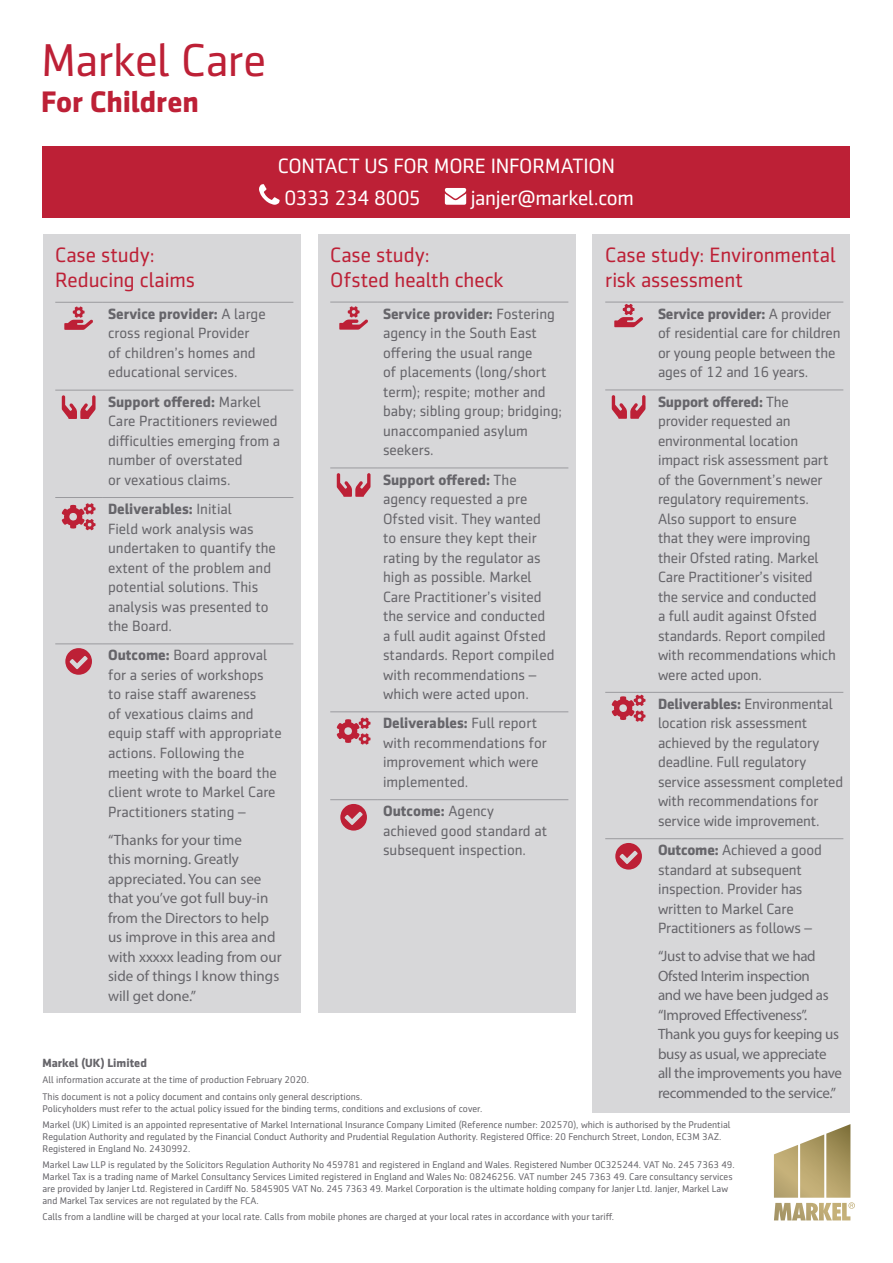
<style>
.page{position:relative;width:893px;height:1263px;background:#fff}
.page>*{position:absolute;margin:0;border:0;box-sizing:border-box;transform-origin:0 0}
.t1{font:46.5px "Sentico Sans DT";letter-spacing:-.01em;color:#bd2036}
.t2{font:700 30px "Sentico Sans DT";letter-spacing:-.005em;color:#bd2036}
.t3{font:21px/25.2px "Sentico Sans DT";letter-spacing:-.005em;color:#bd2036}
.t4{font:21px/31.5px "Sentico Sans DT";letter-spacing:-.015em;color:#fff}
.t5{font:15px/19.5px "Sentico Sans DT";color:#66656a}
.t6{font:15px/19.5px "Myriad Pro";letter-spacing:-.01em;color:#66656a}
.t7{font:700 12px "Sentico Sans DT";color:#66656a}
.t8{font:9.75px/12px "Sentico Sans DT";color:#66656a}
.s1{font-weight:700}
</style>
<div class="page">
<svg style="left:774px;top:1124px;width:81px;height:96px"></svg>
<div style="left:43px;top:234px;width:257px;height:779px;background:#d7d7d9"></div>
<hr style="left:55px;top:390px;width:47px;height:1px;background:#9a9a9e">
<hr style="left:102px;top:390px;width:191px;height:1px;background:#9a9a9e">
<hr style="left:55px;top:497px;width:47px;height:1px;background:#9a9a9e">
<hr style="left:102px;top:497px;width:191px;height:1px;background:#9a9a9e">
<hr style="left:55px;top:643px;width:47px;height:1px;background:#9a9a9e">
<hr style="left:102px;top:643px;width:191px;height:1px;background:#9a9a9e">
<hr style="left:55px;top:302px;width:47px;height:1px;background:#9a9a9e">
<hr style="left:102px;top:302px;width:191px;height:1px;background:#9a9a9e">
<svg style="left:64px;top:306px;width:29px;height:24px"></svg>
<svg style="left:62px;top:395px;width:34px;height:24px"></svg>
<svg style="left:62px;top:503px;width:34px;height:27px"></svg>
<svg style="left:65px;top:648px;width:27px;height:27px"></svg>
<div style="left:317px;top:234px;width:258px;height:779px;background:#d7d7d9"></div>
<hr style="left:330px;top:468px;width:47px;height:1px;background:#9a9a9e">
<hr style="left:377px;top:468px;width:191px;height:1px;background:#9a9a9e">
<hr style="left:330px;top:711px;width:47px;height:1px;background:#9a9a9e">
<hr style="left:377px;top:711px;width:191px;height:1px;background:#9a9a9e">
<hr style="left:330px;top:799px;width:47px;height:1px;background:#9a9a9e">
<hr style="left:377px;top:799px;width:191px;height:1px;background:#9a9a9e">
<hr style="left:330px;top:302px;width:47px;height:1px;background:#9a9a9e">
<hr style="left:377px;top:302px;width:191px;height:1px;background:#9a9a9e">
<svg style="left:339px;top:306px;width:29px;height:24px"></svg>
<svg style="left:337px;top:473px;width:33px;height:24px"></svg>
<svg style="left:337px;top:717px;width:34px;height:28px"></svg>
<svg style="left:340px;top:804px;width:27px;height:26px"></svg>
<div style="left:592px;top:234px;width:258px;height:879px;background:#d7d7d9"></div>
<hr style="left:605px;top:390px;width:47px;height:1px;background:#9a9a9e">
<hr style="left:652px;top:390px;width:191px;height:1px;background:#9a9a9e">
<hr style="left:605px;top:692px;width:47px;height:1px;background:#9a9a9e">
<hr style="left:652px;top:692px;width:191px;height:1px;background:#9a9a9e">
<hr style="left:605px;top:838px;width:47px;height:1px;background:#9a9a9e">
<hr style="left:652px;top:838px;width:191px;height:1px;background:#9a9a9e">
<hr style="left:605px;top:302px;width:47px;height:1px;background:#9a9a9e">
<hr style="left:652px;top:302px;width:191px;height:1px;background:#9a9a9e">
<svg style="left:614px;top:304px;width:29px;height:23px"></svg>
<svg style="left:612px;top:395px;width:33px;height:24px"></svg>
<svg style="left:612px;top:695px;width:33px;height:27px"></svg>
<svg style="left:615px;top:843px;width:27px;height:26px"></svg>
<div style="left:43px;top:146px;width:807px;height:71px;background:#bd2036"></div>
<svg style="left:259px;top:184px;width:21px;height:21px"></svg>
<svg style="left:445px;top:188px;width:21px;height:17px"></svg>
<h1 class="t1" style="left:41px;top:34px;width:227px">Markel Care</h1>
<h2 class="t2" style="left:41px;top:84px;width:159px">For Children</h2>
<h3 class="t4" style="left:284px;top:150px;width:332px;text-indent:-7px">CONTACT US FOR MORE INFORMATION<br>0333 234 8005</h3>
<h3 class="t4" style="left:471px;top:182px;width:165px">janjer@markel.com</h3>
<h3 class="t3" style="left:55px;top:242px;width:141px">Case study:<br>Reducing claims</h3>
<p class="t5" style="left:108px;top:304px;width:159px"><span class="s1">Service provider:</span> A large cross regional Provider of children’s homes and educational services.</p>
<p class="t5" style="left:108px;top:392px;width:174px"><span class="s1">Support offered:</span> Markel<br>Care Practitioners reviewed difficulties emerging from a number of overstated<br>or vexatious claims.</p>
<p class="t5" style="left:108px;top:499px;width:169px"><span class="s1">Deliverables:</span> Initial<br>Field work analysis was undertaken to quantify the extent of the problem and potential solutions. This analysis was presented to the Board.</p>
<p class="t5" style="left:108px;top:646px;width:175px"><span class="s1">Outcome:</span> Board approval for a series of workshops<br>to raise staff awareness<br>of vexatious claims and equip staff with appropriate actions. Following the meeting with the board the client wrote to Markel Care<br>Practitioners stating –</p>
<p class="t6" style="left:108px;top:829px;width:175px">“Thanks for your time<br>this morning. Greatly appreciated. You can see that you’ve got full buy-in from the Directors to help us improve in this area and with xxxxx leading from our side of things I know things will get done.”</p>
<h3 class="t3" style="left:330px;top:242px;width:175px">Case study:<br>Ofsted health check</h3>
<p class="t5" style="left:383px;top:304px;width:180px"><span class="s1">Service provider:</span> Fostering agency in the South East offering the usual range<br>of placements (long/short term); respite; mother and baby; sibling group; bridging; unaccompanied asylum seekers.</p>
<p class="t5" style="left:383px;top:470px;width:173px"><span class="s1">Support offered:</span> The agency requested a pre<br>Ofsted visit. They wanted to ensure they kept their rating by the regulator as high as possible. Markel<br>Care Practitioner’s visited the service and conducted a full audit against Ofsted standards. Report compiled with recommendations – which were acted upon.</p>
<p class="t5" style="left:383px;top:714px;width:165px"><span class="s1">Deliverables:</span> Full report with recommendations for improvement which were implemented.</p>
<p class="t5" style="left:383px;top:801px;width:166px"><span class="s1">Outcome:</span> Agency achieved good standard at subsequent inspection.</p>
<h3 class="t3" style="left:605px;top:242px;width:232px">Case study: Environmental risk assessment</h3>
<p class="t5" style="left:658px;top:304px;width:184px"><span class="s1">Service provider:</span> A provider of residential care for children or young people between the ages of 12 and 16 years.</p>
<p class="t5" style="left:658px;top:392px;width:179px"><span class="s1">Support offered:</span> The provider requested an environmental location impact risk assessment part of the Government’s newer regulatory requirements.<br>Also support to ensure<br>that they were improving their Ofsted rating. Markel<br>Care Practitioner’s visited the service and conducted<br>a full audit against Ofsted standards. Report compiled with recommendations which were acted upon.</p>
<p class="t5" style="left:658px;top:694px;width:187px"><span class="s1">Deliverables:</span> Environmental location risk assessment achieved by the regulatory deadline. Full regulatory service assessment completed with recommendations for service wide improvement.</p>
<p class="t5" style="left:658px;top:840px;width:165px"><span class="s1">Outcome:</span> Achieved a good standard at subsequent inspection. Provider has written to Markel Care<br>Practitioners as follows –</p>
<p class="t6" style="left:658px;top:946px;width:186px">“Just to advise that we had<br>Ofsted Interim inspection<br>and we have been judged as “Improved Effectiveness”.<br>Thank you guys for keeping us busy as usual, we appreciate all the improvements you have recommended to the service.”</p>
<p class="t7" style="left:43px;top:1056px;width:106px">Markel (UK) Limited</p>
<p class="t8" style="left:43px;top:1072px;width:321px;line-height:16.2px">All information accurate at the time of production February 2020.<br>This document is not a policy document and contains only general descriptions.</p>
<p class="t8" style="left:43px;top:1100px;width:689px;line-height:16.2px">Policyholders must refer to the actual policy issued for the binding terms, conditions and exclusions of cover.<br>Markel (UK) Limited is an appointed representative of Markel International Insurance Company Limited (Reference number: 202570), which is authorised by the Prudential</p>
<p class="t8" style="left:43px;top:1131px;width:680px">Regulation Authority and regulated by the Financial Conduct Authority and Prudential Regulation Authority. Registered Office: 20 Fenchurch Street, London, EC3M 3AZ.<br>Registered in England No. 2430992.</p>
<p class="t8" style="left:43px;top:1159px;width:694px">Markel Law LLP is regulated by the Solicitors Regulation Authority No 459781 and registered in England and Wales. Registered Number OC325244. VAT No. 245 7363 49.<br>Markel Tax is a trading name of Markel Consultancy Services Limited registered in England and Wales No: 08246256. VAT number 245 7363 49. Care consultancy services are provided by Janjer Ltd. Registered in Cardiff No. 5845905 VAT No. 245 7363 49. Markel Corporation is the ultimate holding company for Janjer Ltd. Janjer, Markel Law and Markel Tax services are not regulated by the FCA.</p>
<p class="t8" style="left:43px;top:1211px;width:573px">Calls from a landline will be charged at your local rate. Calls from mobile phones are charged at your local rates in accordance with your tariff.</p>
</div>
